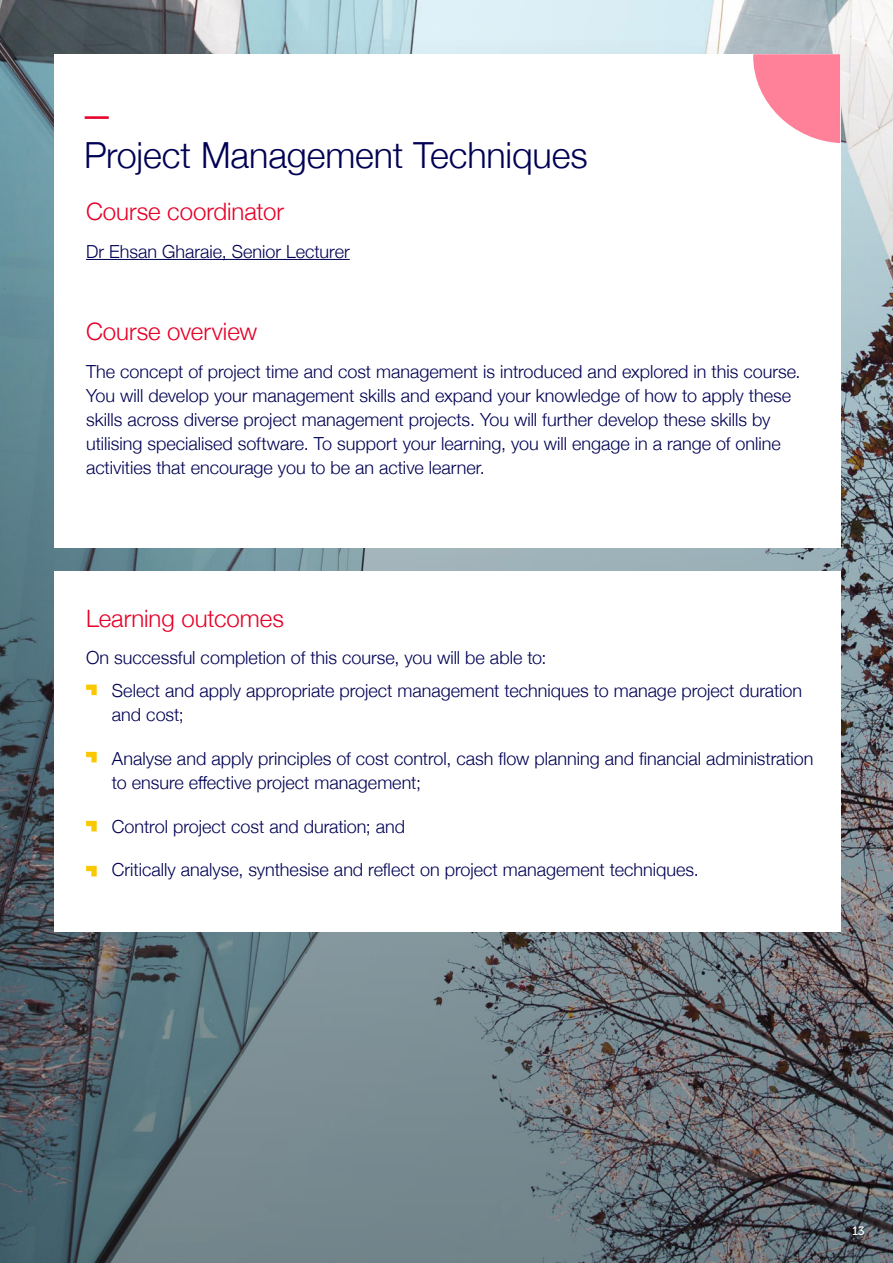
<style>
.page{position:relative;width:893px;height:1263px;background:#fff}
.page>*{position:absolute;margin:0;border:0;box-sizing:border-box;transform-origin:0 0}
.t1{font:300 36px "Helvetica Neue";letter-spacing:-.005em;color:#000054}
.t2{font:33px "Museo 500";color:#e60029}
.t3{font:300 24px "Helvetica Neue";color:#e60028}
.t4{font:300 18px/24px "Helvetica Neue";color:#000054}
.t5{font:12px "Museo 500";color:#fff}
</style>
<div class="page">
<img style="left:0;top:0;width:893px;height:1263px">
<div style="left:54px;top:54px;width:786px;height:494px;background:#fff"></div>
<div style="left:54px;top:572px;width:786px;height:360px;background:#fff"></div>
<hr style="left:86px;top:259px;width:264px;height:1px;background:#000054">
<svg style="left:753px;top:54px;width:87px;height:89px"></svg>
<svg style="left:86px;top:684px;width:11px;height:11px"></svg>
<svg style="left:86px;top:752px;width:11px;height:10px"></svg>
<svg style="left:86px;top:821px;width:11px;height:10px"></svg>
<svg style="left:86px;top:866px;width:11px;height:10px"></svg>
<h2 class="t2" style="left:83px;top:98px;width:30px">—</h2>
<h1 class="t1" style="left:84px;top:126px;width:505px">Project Management Techniques</h1>
<h3 class="t3" style="left:86px;top:192px;width:199px">Course coordinator</h3>
<p class="t4" style="left:86px;top:238px;width:265px">Dr Ehsan Gharaie, Senior Lecturer</p>
<h3 class="t3" style="left:86px;top:312px;width:173px">Course overview</h3>
<p class="t4" style="left:86px;top:358px;width:716px">The concept of project time and cost management is introduced and explored in this course.<br>You will develop your management skills and expand your knowledge of how to apply these skills across diverse project management projects. You will further develop these skills by utilising specialised software. To support your learning, you will engage in a range of online activities that encourage you to be an active learner.</p>
<h3 class="t3" style="left:86px;top:599px;width:199px">Learning outcomes</h3>
<p class="t4" style="left:86px;top:644px;width:462px">On successful completion of this course, you will be able to:</p>
<p class="t4" style="left:112px;top:678px;width:692px">Select and apply appropriate project management techniques to manage project duration and cost;</p>
<p class="t4" style="left:112px;top:745px;width:703px">Analyse and apply principles of cost control, cash flow planning and financial administration to ensure effective project management;</p>
<p class="t4" style="left:112px;top:813px;width:295px">Control project cost and duration; and</p>
<p class="t4" style="left:112px;top:856px;width:588px">Critically analyse, synthesise and reflect on project management techniques.</p>
<p class="t5" style="left:852px;top:1224px;width:14px">13</p>
</div>
